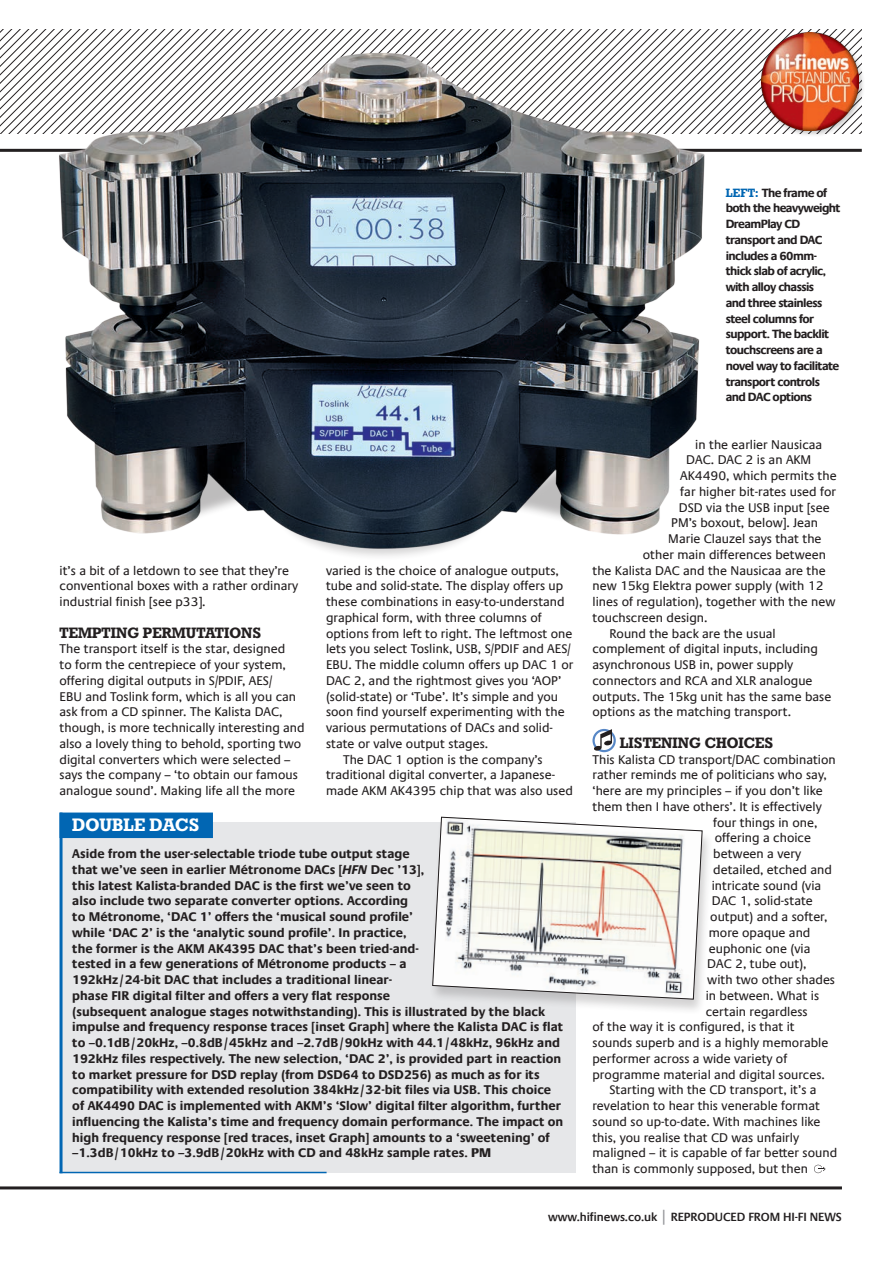
<style>
.page{position:relative;width:893px;height:1263px;background:#fff}
.page>*{position:absolute;margin:0;border:0;box-sizing:border-box;transform-origin:0 0}
.t1{font:18px "Geometric Slab 712 BT Bold A";color:#fff}
.t2{font:15px "Geometric Slab 712 BT Bold A";color:#231f20}
.t3{font:12.75px/15.8px "Praxis Com";color:#231f20}
.t4{font:700 12.75px/15.8px "Praxis Com";color:#231f20}
.t5{font:700 12px/15.8px "Praxis Com";letter-spacing:-.05em;color:#231f20}
.t6{font:600 12px "Praxis Com";letter-spacing:-.01em;color:#231f20}
.s1{font-style:italic}
.s2{font-weight:800}
.s3{font-family:"Geometric Slab 712 BT Bold A";font-weight:400;color:#0166b3}
.s4{font-size:15px;color:#939598}
</style>
<div class="page">
<svg style="left:0;top:30px;width:862px;height:104px"></svg>
<hr style="left:0;top:1186px;width:842px;height:3px;background:#231f20">
<hr style="left:0;top:149px;width:862px;height:3px;background:#231f20">
<img style="left:49px;top:47px;width:660px;height:510px">
<div style="left:759px;top:31px;width:106px;height:106px;background:#231f20;opacity:.25"></div>
<img style="left:761px;top:33px;width:98px;height:98px">
<div style="left:592px;top:729px;width:24px;height:23px;border:2px solid #5787c6;border-radius:50%"></div>
<svg style="left:594px;top:729px;width:18px;height:22px"></svg>
<svg style="left:814px;top:1165px;width:12px;height:8px"></svg>
<div style="left:60px;top:822px;width:515px;height:351px;background:#e6e7e9"></div>
<div style="left:60px;top:812px;width:153px;height:26px;background:#0166b3"></div>
<hr style="left:60px;top:813px;width:3px;height:360px;background:#0166b3">
<hr style="left:60px;top:1172px;width:267px;height:1px;background:#0166b3">
<div style="left:428px;top:817px;width:286px;height:198px;background:#231f20;opacity:.2"></div>
<svg style="left:432px;top:817px;width:270px;height:182px"></svg>
<p class="t3" style="left:60px;top:562px;width:240px">it’s a bit of a letdown to see that they’re conventional boxes with a rather ordinary industrial finish [see p33].</p>
<p class="t2" style="left:60px;top:623px;width:43px">TEMPTING</p>
<p class="t2" style="left:143px;top:623px;width:64px">PERMUTATIONS</p>
<p class="t3" style="left:60px;top:641px;width:247px">The transport itself is the star, designed<br>to form the centrepiece of your system, offering digital outputs in S/PDIF, AES/<br>EBU and Toslink form, which is all you can ask from a CD spinner. The Kalista DAC, though, is more technically interesting and also a lovely thing to behold, sporting two digital converters which were selected – says the company – ‘to obtain our famous analogue sound’. Making life all the more</p>
<h1 class="t1" style="left:72px;top:814px;width:129px">DOUBLE DACS</h1>
<p class="t3" style="left:326px;top:562px;width:234px">varied is the choice of analogue outputs,</p>
<p class="t3" style="left:326px;top:578px;width:239px">tube and solid-state. The display offers up</p>
<p class="t3" style="left:326px;top:594px;width:240px">these combinations in easy-to-understand</p>
<p class="t3" style="left:326px;top:610px;width:217px">graphical form, with three columns of</p>
<p class="t3" style="left:326px;top:625px;width:248px">options from left to right. The leftmost one</p>
<p class="t3" style="left:326px;top:641px;width:246px">lets you select Toslink, USB, S/PDIF and AES/</p>
<p class="t3" style="left:326px;top:657px;width:249px">EBU. The middle column offers up DAC 1 or</p>
<p class="t3" style="left:326px;top:673px;width:237px">DAC 2, and the rightmost gives you ‘AOP’</p>
<p class="t3" style="left:326px;top:688px;width:234px">(solid-state) or ‘Tube’. It’s simple and you</p>
<p class="t3" style="left:326px;top:704px;width:240px">soon find yourself experimenting with the</p>
<p class="t3" style="left:326px;top:720px;width:228px">various permutations of DACs and solid-</p>
<p class="t3" style="left:326px;top:736px;width:164px">state or valve output stages.</p>
<p class="t3" style="left:343px;top:751px;width:201px">The DAC 1 option is the company’s</p>
<p class="t3" style="left:326px;top:767px;width:231px">traditional digital converter, a Japanese-</p>
<p class="t3" style="left:326px;top:783px;width:248px">made AKM AK4395 chip that was also used</p>
<p class="t4" style="left:72px;top:846px;width:493px">Aside from the user-selectable triode tube output stage<br>that we’ve seen in earlier Métronome DACs [<span class="s1">HFN</span> Dec ’13],<br>this latest Kalista-branded DAC is the first we’ve seen to<br>also include two separate converter options. According<br>to Métronome, ‘DAC 1’ offers the ‘musical sound profile’<br>while ‘DAC 2’ is the ‘analytic sound profile’. In practice,<br>the former is the AKM AK4395 DAC that’s been tried-and-<br>tested in a few generations of Métronome products – a<br>192kHz/24-bit DAC that includes a traditional linear-<br>phase FIR digital filter and offers a very flat response<br>(subsequent analogue stages notwithstanding). This is illustrated by the black impulse and frequency response traces [inset Graph] where the Kalista DAC is flat to –0.1dB/20kHz, –0.8dB/45kHz and –2.7dB/90kHz with 44.1/48kHz, 96kHz and 192kHz files respectively. The new selection, ‘DAC 2’, is provided part in reaction to market pressure for DSD replay (from DSD64 to DSD256) as much as for its compatibility with extended resolution 384kHz/32-bit files via USB. This choice of AK4490 DAC is implemented with AKM’s ‘Slow’ digital filter algorithm, further influencing the Kalista’s time and frequency domain performance. The impact on high frequency response [red traces, inset Graph] amounts to a ‘sweetening’ of –1.3dB/10kHz to –3.9dB/20kHz with CD and 48kHz sample rates. <span class="s2">PM</span></p>
<p class="t5" style="left:726px;top:185px;width:116px"><span class="s3">LEFT:</span> The frame of both the heavyweight<br>DreamPlay CD transport and DAC includes a 60mm&shy;thick slab of acrylic, with alloy chassis<br>and three stainless steel columns for support. The backlit touchscreens are a novel way to facilitate transport controls and DAC options</p>
<p class="t3" style="left:695px;top:436px;width:129px">in the earlier Nausicaa</p>
<p class="t3" style="left:686px;top:452px;width:127px">DAC. DAC 2 is an AKM</p>
<p class="t3" style="left:680px;top:468px;width:158px">AK4490, which permits the</p>
<p class="t3" style="left:680px;top:484px;width:157px">far higher bit-rates used for</p>
<p class="t3" style="left:679px;top:499px;width:152px">DSD via the USB input [see</p>
<p class="t3" style="left:671px;top:515px;width:148px">PM’s boxout, below]. Jean</p>
<p class="t3" style="left:668px;top:531px;width:155px">Marie Clauzel says that the</p>
<p class="t3" style="left:643px;top:547px;width:185px">other main differences between</p>
<p class="t3" style="left:592px;top:562px;width:235px">the Kalista DAC and the Nausicaa are the</p>
<p class="t3" style="left:592px;top:578px;width:233px">new 15kg Elektra power supply (with 12</p>
<p class="t3" style="left:592px;top:594px;width:244px">lines of regulation), together with the new</p>
<p class="t3" style="left:592px;top:610px;width:117px">touchscreen design.</p>
<p class="t3" style="left:609px;top:625px;width:168px">Round the back are the usual</p>
<p class="t3" style="left:592px;top:641px;width:227px">complement of digital inputs, including</p>
<p class="t3" style="left:592px;top:657px;width:202px">asynchronous USB in, power supply</p>
<p class="t3" style="left:592px;top:673px;width:222px">connectors and RCA and XLR analogue</p>
<p class="t3" style="left:592px;top:688px;width:240px">outputs. The 15kg unit has the same base</p>
<p class="t3" style="left:592px;top:704px;width:200px">options as the matching transport.</p>
<p class="t2" style="left:620px;top:733px;width:53px">LISTENING</p>
<p class="t2" style="left:705px;top:733px;width:11px">CHOIC</p>
<p class="t2" style="left:755px;top:733px;width:18px">ES</p>
<p class="t3" style="left:592px;top:751px;width:245px">This Kalista CD transport/DAC combination</p>
<p class="t3" style="left:592px;top:767px;width:236px">rather reminds me of politicians who say,</p>
<p class="t3" style="left:592px;top:783px;width:232px">‘here are my principles – if you don’t like</p>
<p class="t3" style="left:592px;top:799px;width:231px">them then I have others’. It is effectively</p>
<p class="t3" style="left:713px;top:814px;width:106px">four things in one,</p>
<p class="t3" style="left:715px;top:830px;width:98px">offering a choice</p>
<p class="t3" style="left:713px;top:846px;width:89px">between a very</p>
<p class="t3" style="left:713px;top:862px;width:120px">detailed, etched and</p>
<p class="t3" style="left:712px;top:877px;width:111px">intricate sound (via</p>
<p class="t3" style="left:712px;top:893px;width:103px">DAC 1, solid-state</p>
<p class="t3" style="left:710px;top:909px;width:119px">output) and a softer,</p>
<p class="t3" style="left:709px;top:925px;width:103px">more opaque and</p>
<p class="t3" style="left:709px;top:940px;width:103px">euphonic one (via</p>
<p class="t3" style="left:707px;top:956px;width:101px">DAC 2, tube out),</p>
<p class="t3" style="left:707px;top:972px;width:129px">with two other shades</p>
<p class="t3" style="left:706px;top:988px;width:115px">in between. What is</p>
<p class="t3" style="left:706px;top:1003px;width:103px">certain regardless</p>
<p class="t3" style="left:592px;top:1019px;width:204px">of the way it is configured, is that it</p>
<p class="t3" style="left:592px;top:1035px;width:237px">sounds superb and is a highly memorable</p>
<p class="t3" style="left:592px;top:1051px;width:196px">performer across a wide variety of</p>
<p class="t3" style="left:592px;top:1066px;width:234px">programme material and digital sources.</p>
<p class="t3" style="left:609px;top:1082px;width:209px">Starting with the CD transport, it’s a</p>
<p class="t3" style="left:592px;top:1098px;width:229px">revelation to hear this venerable format</p>
<p class="t3" style="left:592px;top:1114px;width:230px">sound so up-to-date. With machines like</p>
<p class="t3" style="left:592px;top:1129px;width:208px">this, you realise that CD was unfairly</p>
<p class="t3" style="left:592px;top:1145px;width:246px">maligned – it is capable of far better sound</p>
<p class="t3" style="left:592px;top:1161px;width:217px">than is commonly supposed, but then</p>
<p class="t6" style="left:548px;top:1209px;width:295px">www.hifinews.co.uk <span class="s4">|</span> REPRODUCED FROM HI-FI NEWS</p>
</div>
